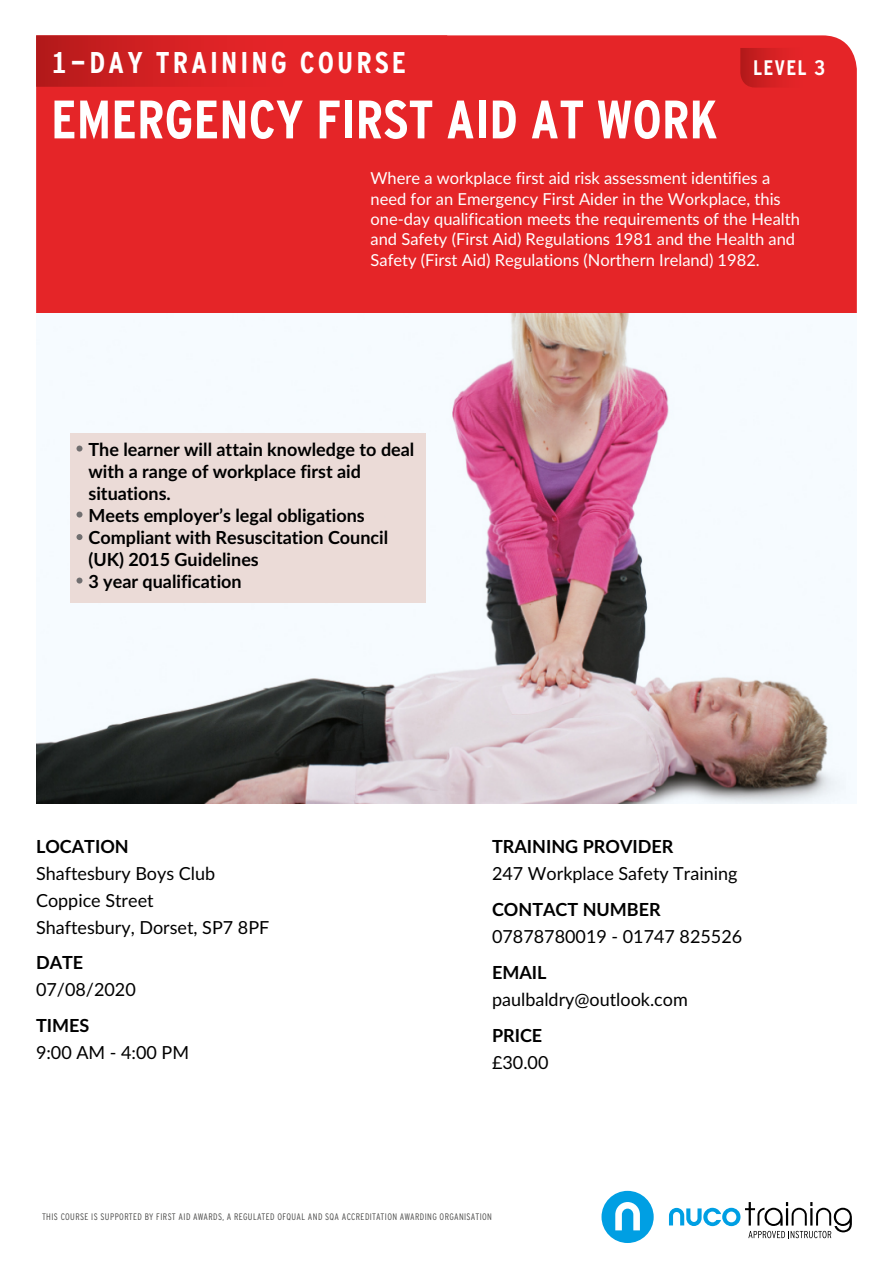
<style>
.page{position:relative;width:893px;height:1263px;background:#fff}
.page>*{position:absolute;margin:0;border:0;box-sizing:border-box;transform-origin:0 0}
.t1{font:700 54px "Interstate Cond Mono";color:#fff}
.t2{font:700 30px "Interstate Cond Mono";letter-spacing:.1em;color:#fff}
.t3{font:700 21px "Interstate Cond Mono";letter-spacing:.055em;color:#fff}
.t4{font:700 18px/21.9px "Lato";color:#000}
.t5{font:18px/26.7px "Lato";color:#000}
.t6{font:16.5px/20.4px "Lato";color:#fff}
.t7{font:300 condensed 9.45px "Interstate";letter-spacing:.04em;color:#4a4a49}
</style>
<div class="page">
<svg style="left:669px;top:1202px;width:183px;height:36px"></svg>
<svg style="left:601px;top:1191px;width:53px;height:52px"></svg>
<div style="left:36px;top:35px;width:821px;height:278px;background:#e52528"></div>
<svg style="left:36px;top:35px;width:411px;height:52px;background:#d92225"></svg>
<svg style="left:740px;top:48px;width:104px;height:40px;background:#d92224"></svg>
<img style="left:36px;top:313px;width:811px;height:491px">
<div style="left:70px;top:433px;width:356px;height:170px;background:#ebdbd7"></div>
<svg style="left:76px;top:445px;width:6px;height:6px"></svg>
<svg style="left:76px;top:511px;width:6px;height:6px"></svg>
<svg style="left:76px;top:534px;width:6px;height:6px"></svg>
<svg style="left:76px;top:577px;width:6px;height:6px"></svg>
<h2 class="t2" style="left:51px;top:51px;width:357px">1-DAY TRAINING COURSE</h2>
<p class="t3" style="left:753px;top:60px;width:74px">LEVEL 3</p>
<h1 class="t1" style="left:51px;top:99px;width:668px">EMERGENCY FIRST AID AT WORK</h1>
<p class="t6" style="left:370px;top:168px;width:431px">Where a workplace first aid risk assessment identifies a need for an Emergency First Aider in the Workplace, this one-day qualification meets the requirements of the Health and Safety (First Aid) Regulations 1981 and the Health and Safety (First Aid) Regulations (Northern Ireland) 1982.</p>
<p class="t4" style="left:88px;top:438px;width:327px">The learner will attain knowledge to deal with a range of workplace first aid situations.<br>Meets employer’s legal obligations<br>Compliant with Resuscitation Council (UK) 2015 Guidelines<br>3 year qualification</p>
<p class="t4" style="left:36px;top:835px;width:94px">LOCATION</p>
<p class="t5" style="left:36px;top:860px;width:235px">Shaftesbury Boys Club<br>Coppice Street<br>Shaftesbury, Dorset, SP7 8PF</p>
<p class="t4" style="left:36px;top:951px;width:49px">DATE</p>
<p class="t5" style="left:36px;top:975px;width:101px">07/08/2020</p>
<p class="t4" style="left:36px;top:1014px;width:55px">TIMES</p>
<p class="t5" style="left:36px;top:1038px;width:155px">9:00 AM - 4:00 PM</p>
<p class="t4" style="left:492px;top:835px;width:183px">TRAINING PROVIDER</p>
<p class="t5" style="left:492px;top:860px;width:247px">247 Workplace Safety Training</p>
<p class="t4" style="left:492px;top:898px;width:170px">CONTACT NUMBER</p>
<p class="t5" style="left:492px;top:923px;width:252px">07878780019 - 01747 825526</p>
<p class="t4" style="left:492px;top:961px;width:56px">EMAIL</p>
<p class="t5" style="left:492px;top:986px;width:197px">paulbaldry@outlook.com</p>
<p class="t4" style="left:492px;top:1024px;width:52px">PRICE</p>
<p class="t5" style="left:492px;top:1049px;width:58px">£30.00</p>
<p class="t7" style="left:42px;top:1212px;width:451px">THIS COURSE IS SUPPORTED BY FIRST AID AWARDS, A REGULATED OFQUAL AND SQA ACCREDITATION AWARDING ORGANISATION</p>
</div>
